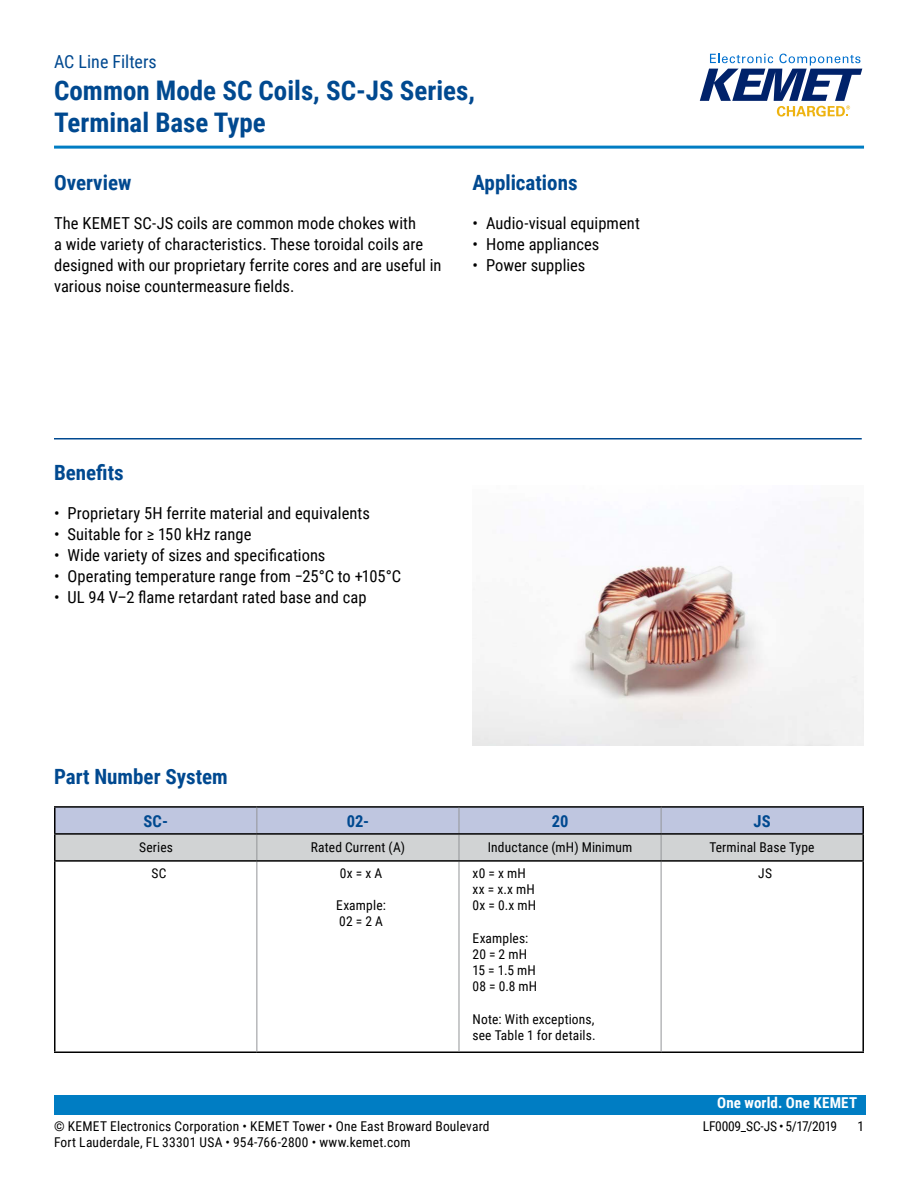
<style>
.page{position:relative;width:918px;height:1188px;background:#fff}
.page>*{position:absolute;margin:0;border:0;box-sizing:border-box;transform-origin:0 0}
.t1{font:700 27px/32.4px "Roboto Condensed";color:#004990}
.t2{font:700 21px "Roboto Condensed";color:#004990}
.t3{font:18px "Roboto Condensed";color:#004990}
.t4{font:16.5px/21px "Roboto Condensed";letter-spacing:.005em;color:#000}
.t5{font:700 16.5px "Roboto Condensed";letter-spacing:.005em;color:#004990}
.t6{font:700 15px "Roboto Condensed";letter-spacing:.015em;color:#fff}
.t7{font:13.5px/16.2px "Roboto Condensed";letter-spacing:.015em;color:#000}
.t8{font:13.5px "Roboto Condensed";letter-spacing:-.02em;color:#000}
</style>
<div class="page">
<svg style="left:700px;top:54px;width:162px;height:63px"></svg>
<hr style="left:54px;top:146px;width:810px;height:3px;background:#007dc3">
<div style="left:54px;top:1095px;width:811px;height:20px;background:#007dc3"></div>
<hr style="left:54px;top:438px;width:808px;height:2px;background:#004990">
<svg style="left:460px;top:862px;width:402px;height:190px"></svg>
<hr style="left:54px;top:835px;width:2px;height:25px;background:#000">
<hr style="left:862px;top:835px;width:2px;height:25px;background:#000">
<hr style="left:54px;top:862px;width:2px;height:190px;background:#000">
<hr style="left:862px;top:862px;width:2px;height:190px;background:#000">
<hr style="left:54px;top:1052px;width:203px;height:1px;background:#000">
<hr style="left:257px;top:1052px;width:202px;height:1px;background:#000">
<hr style="left:459px;top:1052px;width:202px;height:1px;background:#000">
<hr style="left:661px;top:1052px;width:203px;height:1px;background:#000">
<hr style="left:54px;top:806px;width:203px;height:2px;background:#000">
<hr style="left:54px;top:808px;width:2px;height:25px;background:#000">
<hr style="left:257px;top:806px;width:202px;height:2px;background:#000">
<hr style="left:459px;top:806px;width:202px;height:2px;background:#000">
<hr style="left:661px;top:806px;width:203px;height:2px;background:#000">
<hr style="left:862px;top:808px;width:2px;height:25px;background:#000">
<hr style="left:256px;top:862px;width:1px;height:190px;background:#939598">
<hr style="left:459px;top:862px;width:1px;height:190px;background:#939598">
<hr style="left:661px;top:862px;width:1px;height:190px;background:#939598">
<svg style="left:55px;top:807px;width:808px;height:53px;background:#c4c9d6"></svg>
<hr style="left:54px;top:860px;width:203px;height:2px;background:#000">
<hr style="left:257px;top:860px;width:202px;height:2px;background:#000">
<hr style="left:459px;top:860px;width:202px;height:2px;background:#000">
<hr style="left:661px;top:860px;width:203px;height:2px;background:#000">
<hr style="left:54px;top:833px;width:203px;height:2px;background:#000">
<hr style="left:257px;top:833px;width:202px;height:2px;background:#000">
<hr style="left:459px;top:833px;width:202px;height:2px;background:#000">
<hr style="left:661px;top:833px;width:203px;height:2px;background:#000">
<img style="left:473px;top:545px;width:391px;height:200px">
<p class="t3" style="left:54px;top:48px;width:104px">AC Line Filters</p>
<h1 class="t1" style="left:54px;top:73px;width:422px">Common Mode SC Coils, SC-JS Series,<br>Terminal Base Type</h1>
<p class="t2" style="left:54px;top:168px;width:79px">Overview</p>
<p class="t4" style="left:54px;top:212px;width:389px">The KEMET SC-JS coils are common mode chokes with<br>a wide variety of characteristics. These toroidal coils are designed with our proprietary ferrite cores and are useful in various noise countermeasure fields.</p>
<p class="t2" style="left:473px;top:168px;width:107px">Applications</p>
<p class="t4" style="left:473px;top:212px;width:169px">• Audio-visual equipment</p>
<p class="t4" style="left:473px;top:233px;width:128px">• Home appliances</p>
<p class="t4" style="left:473px;top:255px;width:114px">• Power supplies</p>
<p class="t2" style="left:54px;top:458px;width:71px">Benefits</p>
<p class="t4" style="left:54px;top:502px;width:318px">• Proprietary 5H ferrite material and equivalents</p>
<p class="t4" style="left:54px;top:523px;width:199px">• Suitable for ≥ 150 kHz range</p>
<p class="t4" style="left:54px;top:544px;width:273px">• Wide variety of sizes and specifications</p>
<p class="t4" style="left:54px;top:565px;width:349px">• Operating temperature range from −25°C to +105°C</p>
<p class="t4" style="left:54px;top:586px;width:314px">• UL 94 V–2 flame retardant rated base and cap</p>
<p class="t2" style="left:54px;top:762px;width:175px">Part Number System</p>
<p class="t5" style="left:144px;top:809px;width:26px">SC-</p>
<p class="t5" style="left:347px;top:809px;width:24px">02-</p>
<p class="t5" style="left:552px;top:809px;width:18px">20</p>
<p class="t5" style="left:754px;top:809px;width:19px">JS</p>
<p class="t7" style="left:139px;top:839px;width:35px">Series</p>
<p class="t7" style="left:311px;top:839px;width:96px">Rated Current (A)</p>
<p class="t7" style="left:488px;top:839px;width:146px">Inductance (mH) Minimum</p>
<p class="t7" style="left:709px;top:839px;width:107px">Terminal Base Type</p>
<p class="t7" style="left:152px;top:864px;width:16px">SC</p>
<p class="t7" style="left:340px;top:864px;width:44px">0x = x A</p>
<p class="t7" style="left:336px;top:897px;width:51px">Example:<br>02 = 2 A</p>
<p class="t7" style="left:472px;top:864px;width:65px">x0 = x mH xx = x.x mH<br>0x = 0.x mH</p>
<p class="t7" style="left:472px;top:929px;width:66px">Examples:<br>20 = 2 mH<br>15 = 1.5 mH<br>08 = 0.8 mH</p>
<p class="t7" style="left:472px;top:1010px;width:125px">Note: With exceptions, see Table 1 for details.</p>
<p class="t7" style="left:758px;top:864px;width:15px">JS</p>
<p class="t6" style="left:717px;top:1093px;width:142px">One world. One KEMET</p>
<p class="t7" style="left:54px;top:1117px;width:437px">© KEMET Electronics Corporation • KEMET Tower • One East Broward Boulevard</p>
<p class="t8" style="left:703px;top:1116px;width:136px">LF0009_SC-JS • 5/17/2019</p>
<p class="t7" style="left:857px;top:1117px;width:8px">1</p>
<p class="t7" style="left:54px;top:1133px;width:358px">Fort Lauderdale, FL 33301 USA • 954-766-2800 • www.kemet.com</p>
</div>
